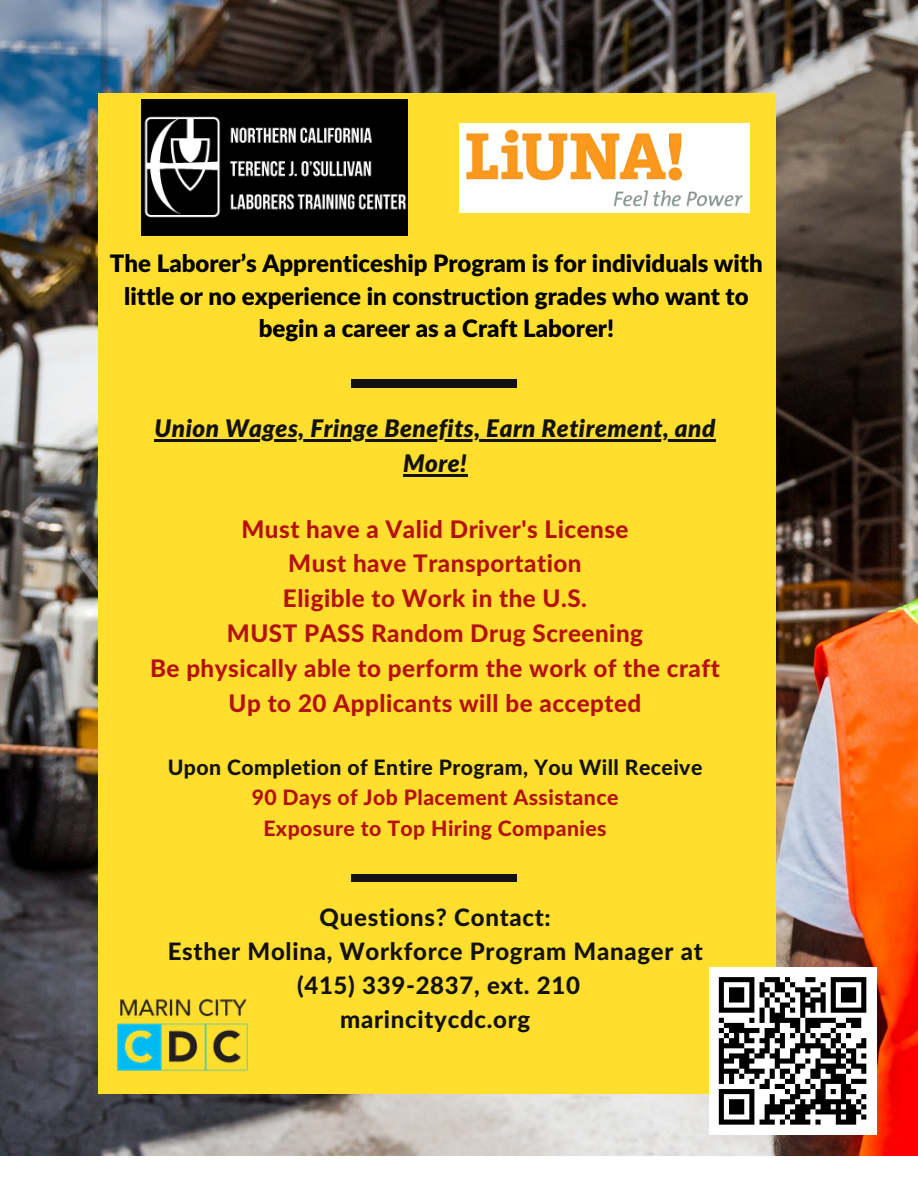
<style>
.page{position:relative;width:918px;height:1188px;background:#fff}
.page>*{position:absolute;margin:0;border:0;box-sizing:border-box;transform-origin:0 0}
.t1{font:800 24.15px "Lato Latin";letter-spacing:.02em;color:#b41212}
.t2{font:italic 900 24.15px/34.8px "Lato";letter-spacing:.02em;color:#121212;text-align:center}
.t3{font:900 24px/32.7px "Lato Latin";color:#000;text-align:center}
.t4{font:800 24px "Lato Latin";letter-spacing:.03em;color:#121212}
.t5{font:800 21.15px "Lato Latin";letter-spacing:.02em;color:#b41212}
.t6{font:800 21.15px "Lato Latin";letter-spacing:.02em;color:#121212}
</style>
<div class="page">
<img style="left:0;top:0;width:918px;height:1156px">
<div style="left:98px;top:94px;width:677px;height:1000px;background:#ffde2e"></div>
<div style="left:351px;top:380px;width:165px;height:7px;background:#121212"></div>
<hr style="left:155px;top:440px;width:561px;height:2px;background:#121212">
<hr style="left:403px;top:475px;width:64px;height:2px;background:#121212">
<div style="left:351px;top:874px;width:165px;height:8px;background:#121212"></div>
<img style="left:117px;top:998px;width:131px;height:73px">
<div style="left:709px;top:967px;width:168px;height:168px;background:#fff"></div>
<svg style="left:718px;top:977px;width:149px;height:148px"></svg>
<img style="left:459px;top:123px;width:290px;height:89px">
<img style="left:142px;top:100px;width:265px;height:136px">
<p class="t3" style="left:110px;top:248px;width:654px">The Laborer’s Apprenticeship Program is for individuals with little or no experience in construction grades who want to begin a career as a Craft Laborer!</p>
<p class="t2" style="left:155px;top:413px;width:562px">Union Wages, Fringe Benefits, Earn Retirement, and<br>More!</p>
<p class="t1" style="left:241px;top:518px;width:389px">Must have a Valid Driver's License</p>
<p class="t1" style="left:288px;top:553px;width:295px">Must have Transportation</p>
<p class="t1" style="left:283px;top:588px;width:306px">Eligible to Work in the U.S.</p>
<p class="t1" style="left:227px;top:623px;width:418px">MUST PASS Random Drug Screening</p>
<p class="t1" style="left:150px;top:658px;width:571px">Be physically able to perform the work of the craft</p>
<p class="t1" style="left:229px;top:693px;width:414px">Up to 20 Applicants will be accepted</p>
<p class="t6" style="left:168px;top:758px;width:536px">Upon Completion of Entire Program, You Will Receive</p>
<p class="t5" style="left:252px;top:788px;width:368px">90 Days of Job Placement Assistance</p>
<p class="t5" style="left:263px;top:819px;width:345px">Exposure to Top Hiring Companies</p>
<p class="t4" style="left:320px;top:907px;width:233px">Questions? Contact:</p>
<p class="t4" style="left:168px;top:941px;width:536px">Esther Molina, Workforce Program Manager at</p>
<p class="t4" style="left:297px;top:974px;width:284px">(415) 339-2837, ext. 210</p>
<p class="t4" style="left:340px;top:1008px;width:192px">marincitycdc.org</p>
</div>
